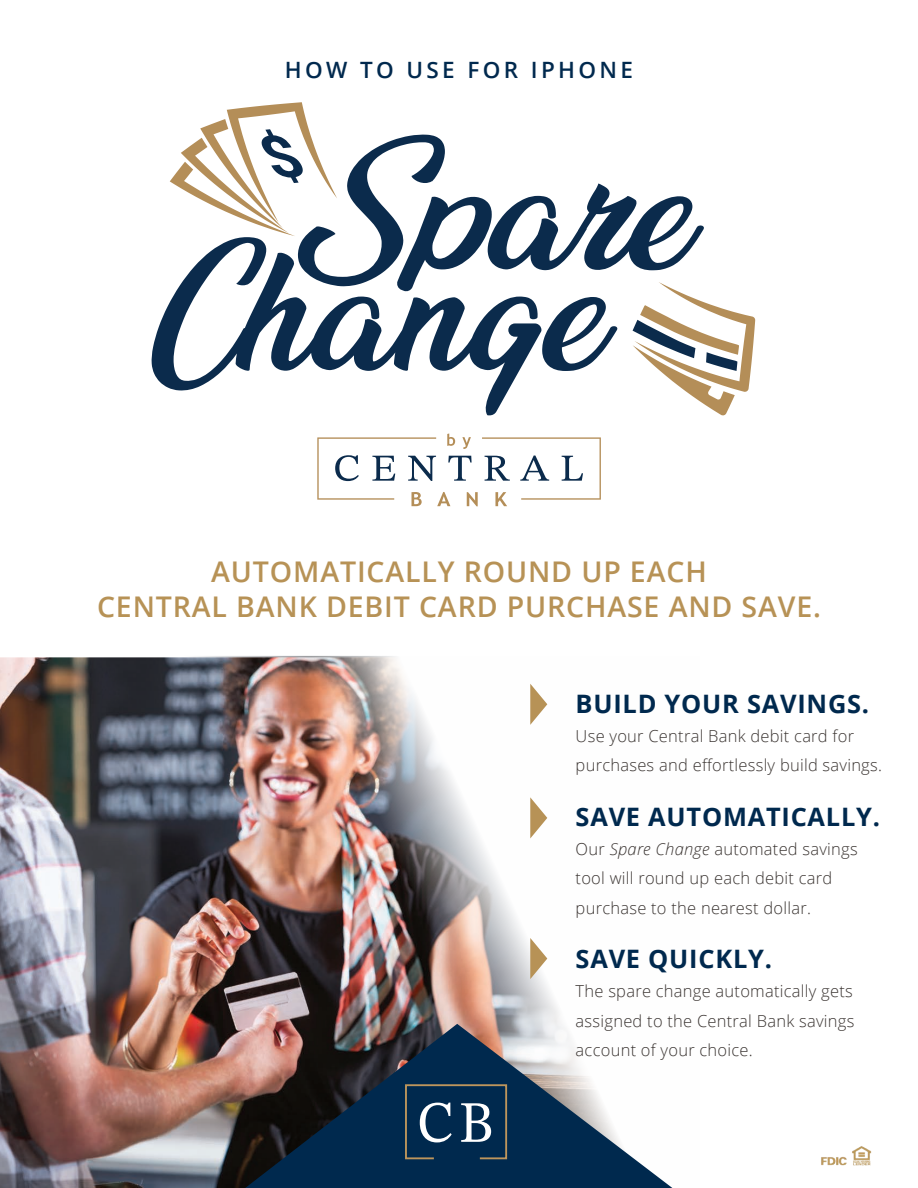
<style>
.page{position:relative;width:918px;height:1188px;background:#fff}
.page>*{position:absolute;margin:0;border:0;box-sizing:border-box;transform-origin:0 0}
.t1{font:600 28.5px/34.2px "Open Sans";letter-spacing:.03em;color:#b79256;text-align:center}
.t2{font:700 25.35px "Open Sans";letter-spacing:.03em;color:#00294e}
.t3{font:600 22.5px "Open Sans";letter-spacing:.15em;color:#00294e}
.t4{font:300 16.5px/29.1px "Open Sans";letter-spacing:.015em;color:#3b3532}
.s1{font-style:italic}
</style>
<div class="page">
<img style="left:0;top:656px;width:673px;height:532px">
<svg style="left:530px;top:684px;width:17px;height:41px"></svg>
<svg style="left:530px;top:797px;width:17px;height:41px"></svg>
<svg style="left:530px;top:938px;width:17px;height:41px"></svg>
<svg style="left:245px;top:1024px;width:427px;height:164px"></svg>
<svg style="left:404px;top:1083px;width:104px;height:77px"></svg>
<svg style="left:317px;top:433px;width:284px;height:73px"></svg>
<svg style="left:151px;top:302px;width:19px;height:87px;fill:#0b2b4c"></svg>
<svg style="left:170px;top:102px;width:586px;height:314px"></svg>
<img style="left:821px;top:1146px;width:51px;height:20px">
<h3 class="t3" style="left:285px;top:54px;width:350px">HOW TO USE FOR IPHONE</h3>
<h1 class="t1" style="left:97px;top:554px;width:725px">AUTOMATICALLY ROUND UP EACH<br>CENTRAL BANK DEBIT CARD PURCHASE AND SAVE.</h1>
<h2 class="t2" style="left:576px;top:686px;width:295px">BUILD YOUR SAVINGS.</h2>
<p class="t4" style="left:576px;top:721px;width:308px">Use your Central Bank debit card for purchases and effortlessly build savings.</p>
<h2 class="t2" style="left:576px;top:799px;width:306px">SAVE AUTOMATICALLY.</h2>
<p class="t4" style="left:576px;top:834px;width:284px">Our <span class="s1">Spare Change</span> automated savings tool will round up each debit card purchase to the nearest dollar.</p>
<h2 class="t2" style="left:576px;top:941px;width:198px">SAVE QUICKLY.</h2>
<p class="t4" style="left:576px;top:976px;width:280px;text-align:justify">The spare change automatically gets assigned to the Central Bank savings account of your choice.</p>
</div>
